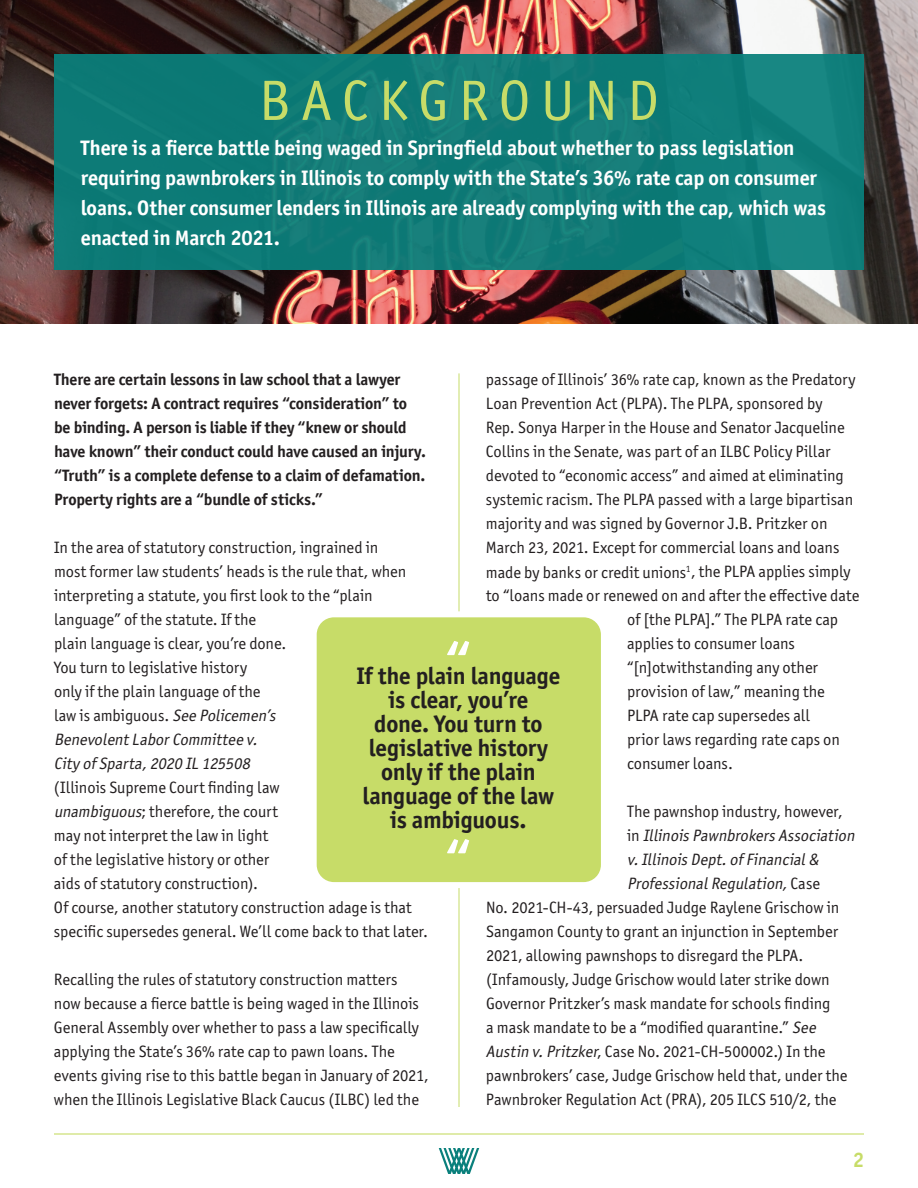
<style>
.page{position:relative;width:918px;height:1188px;background:#fff}
.page>*{position:absolute;margin:0;border:0;box-sizing:border-box;transform-origin:0 0}
.t1{font:57px "Officina Sans ITC Pro";letter-spacing:.18em;color:#c7dc68}
.t2{font:700 54px "Officina Sans ITC Pro";color:#fff}
.t3{font:700 24px/24px "Officina Sans ITC Pro";letter-spacing:-.01em;color:#231f20;text-align:center}
.t4{font:700 21px/30px "Officina Sans ITC Pro";letter-spacing:-.01em;color:#fff}
.t5{font:700 21px "Officina Sans ITC Pro";color:#c7dc68}
.t6{font:16.5px/24px "Officina Sans ITC Pro";letter-spacing:-.005em;color:#231f20}
.t7{font:700 16.5px/24px "Officina Sans ITC Pro";letter-spacing:-.01em;color:#231f20}
.t8{font:italic 16.5px "Officina Sans ITC Pro";color:#231f20}
.s1{font-style:italic}
.s2{font-style:normal}
</style>
<div class="page">
<hr style="left:54px;top:1133px;width:810px;height:2px;background:#c7dc68">
<hr style="left:459px;top:373px;width:1px;height:734px;background:#c7dc68">
<img style="left:0;top:0;width:918px;height:324px">
<div style="left:54px;top:54px;width:810px;height:216px;background:#0a807c"></div>
<div style="left:314px;top:614px;width:290px;height:271px;background:#c7dc68;border-radius:20px"></div>
<div style="left:311px;top:611px;width:296px;height:277px;border:6px solid #fff;border-radius:20px"></div>
<svg style="left:439px;top:1148px;width:40px;height:26px"></svg>
<h1 class="t1" style="left:259px;top:67px;width:402px">BACKGROUND</h1>
<p class="t4" style="left:81px;top:133px;width:747px">There is a fierce battle being waged in Springfield about whether to pass legislation requiring pawnbrokers in Illinois to comply with the State’s 36% rate cap on consumer loans. Other consumer lenders in Illinois are already complying with the cap, which was enacted in March 2021.</p>
<p class="t7" style="left:54px;top:368px;width:374px">There are certain lessons in law school that a lawyer never forgets: A contract requires “consideration” to be binding. A person is liable if they “knew or should have known” their conduct could have caused an injury. “Truth” is a complete defense to a claim of defamation.<br>Property rights are a “bundle of sticks.”</p>
<p class="t6" style="left:54px;top:536px;width:354px">In the area of statutory construction, ingrained in most former law students’ heads is the rule that, when interpreting a statute, you first look to the “plain language” of the statute. If the<br>plain language is clear, you’re done.<br>You turn to legislative history<br>only if the plain language of the<br>law is ambiguous. <span class="s1">See Policemen’s BenevolentLaborCommittee v.<br>City of Sparta,2020 IL 125508</span></p>
<p class="t6" style="left:54px;top:776px;width:376px">(Illinois Supreme Court finding law<br><span class="s1">unambiguous</span>; therefore, the court<br>may not interpret the law in light<br>of the legislative history or other<br>aids of statutory construction).<br>Of course, another statutory construction adage is that specific supersedes general. We’ll come back to that later.</p>
<p class="t6" style="left:54px;top:968px;width:376px">Recalling the rules of statutory construction matters<br>now because a fierce battle is being waged in the Illinois General Assembly over whether to pass a law specifically applying the State’s 36% rate cap to pawn loans. The events giving rise to this battle began in January of 2021, when the Illinois Legislative Black Caucus (ILBC) led the</p>
<p class="t6" style="left:486px;top:368px;width:371px">passage of Illinois’ 36% rate cap, known as the Predatory</p>
<p class="t6" style="left:486px;top:392px;width:338px">Loan Prevention Act (PLPA). The PLPA, sponsored by</p>
<p class="t6" style="left:486px;top:416px;width:360px">Rep. Sonya Harper in the House and Senator Jacqueline</p>
<p class="t6" style="left:486px;top:440px;width:346px">Collins in the Senate, was part of an ILBC Policy Pillar</p>
<p class="t6" style="left:486px;top:464px;width:359px">devoted to “economic access” and aimed at eliminating</p>
<p class="t6" style="left:486px;top:488px;width:369px">systemic racism. The PLPA passed with a large bipartisan</p>
<p class="t6" style="left:486px;top:512px;width:343px">majority and was signed by Governor J.B. Pritzker on</p>
<p class="t6" style="left:486px;top:536px;width:355px">March 23, 2021. Except for commercial loans and loans</p>
<p class="t6" style="left:486px;top:560px;width:366px">made by banks or credit unions<sup>1</sup>, the PLPA applies simply</p>
<p class="t6" style="left:486px;top:584px;width:375px">to “loans made or renewed on and after the effective date</p>
<p class="t6" style="left:627px;top:608px;width:212px">of [the PLPA].” The PLPA rate cap</p>
<p class="t6" style="left:627px;top:632px;width:169px">applies to consumer loans</p>
<p class="t6" style="left:627px;top:656px;width:192px">“[n]otwithstanding any other</p>
<p class="t6" style="left:627px;top:680px;width:199px">provision of law,” meaning the</p>
<p class="t6" style="left:627px;top:704px;width:184px">PLPA rate cap supersedes all</p>
<p class="t6" style="left:627px;top:728px;width:214px">prior laws regarding rate caps on</p>
<p class="t6" style="left:627px;top:752px;width:107px">consumer loans.</p>
<p class="t6" style="left:627px;top:800px;width:217px">The pawnshop industry, however,</p>
<p class="t8" style="left:627px;top:826px;width:232px"><span class="s2">i n</span> IllinoisPawnbrokersAssociation</p>
<p class="t8" style="left:627px;top:850px;width:196px">v.IllinoisDept.of Financial&amp;</p>
<p class="t8" style="left:627px;top:874px;width:194px">ProfessionalRegulation,<span class="s2">C a s e</span></p>
<p class="t6" style="left:486px;top:896px;width:355px">No. 2021-CH-43, persuaded Judge Raylene Grischow in</p>
<p class="t6" style="left:486px;top:920px;width:354px">Sangamon County to grant an injunction in September</p>
<p class="t6" style="left:486px;top:944px;width:319px">2021, allowing pawnshops to disregard the PLPA.</p>
<p class="t6" style="left:486px;top:968px;width:345px">(Infamously, Judge Grischow would later strike down</p>
<p class="t6" style="left:486px;top:992px;width:346px">Governor Pritzker’s mask mandate for schools finding</p>
<p class="t6" style="left:486px;top:1016px;width:335px">a mask mandate to be a “modified quarantine.” <span class="s1">See</span></p>
<p class="t6" style="left:486px;top:1040px;width:341px"><span class="s1">Austin v.Pritzker</span>, Case No. 2021-CH-500002.) In the</p>
<p class="t6" style="left:486px;top:1064px;width:363px">pawnbrokers’ case, Judge Grischow held that, under the</p>
<p class="t6" style="left:486px;top:1088px;width:352px">Pawnbroker Regulation Act (PRA), 205 ILCS 510/2, the</p>
<h2 class="t2" style="left:445px;top:628px;width:28px">“</h2>
<h3 class="t3" style="left:363px;top:688px;width:193px">is clear, you’re done. You turn to legislative history only if the plain language of the law is ambiguous.</h3>
<h2 class="t2" style="left:445px;top:826px;width:28px">“</h2>
<h3 class="t3" style="left:357px;top:664px;width:205px">If the plain language</h3>
<p class="t5" style="left:854px;top:1147px;width:12px">2</p>
</div>
